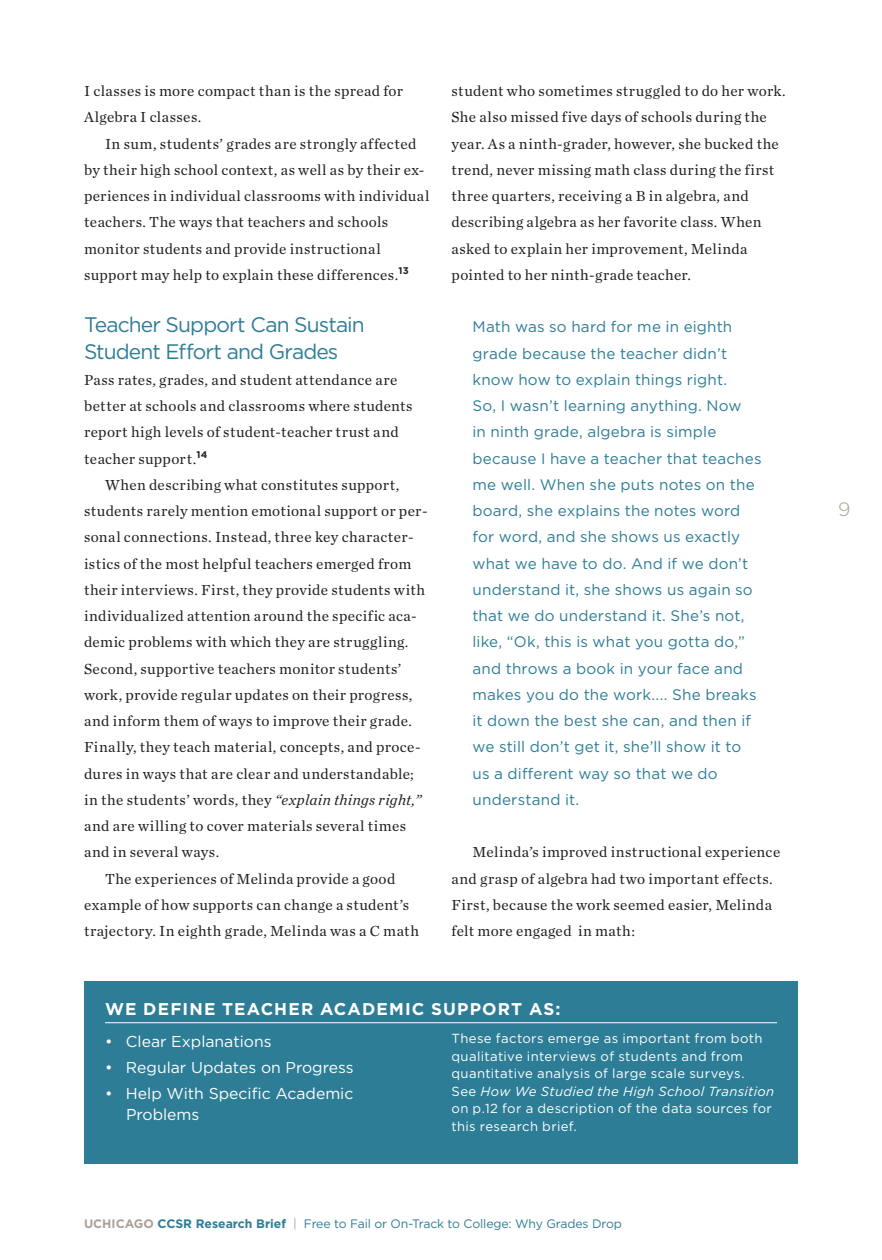
<style>
.page{position:relative;width:882px;height:1260px;background:#fff}
.page>*{position:absolute;margin:0;border:0;box-sizing:border-box;transform-origin:0 0}
.B_Head-Gotham{font:21px/26.2px "Gotham";letter-spacing:-.04em;color:#2d7d96}
.t1{font:300 19.25px "Gotham";color:#aba095}
.Chapter_Subhead{font:700 16.97px "Gotham";letter-spacing:.065em;color:#fff}
.Body_Bullet-Gotham{font:15.75px/21px "Gotham";color:#fff}
.Body_text_2-Chronicl{font:15.22px/26.2px "Chronicle Text G1";letter-spacing:.025em;color:#231f20}
.Case_Study_Pullout{font:15.22px/26.2px "Gotham";letter-spacing:.01em;color:#2d7d96}
.Body_Text_1-Chronicl{font:15.22px/26.2px "Chronicle Text G1";letter-spacing:.025em;color:#231f20}
.Box_Text_1{font:13.12px/17.5px "Gotham";letter-spacing:.025em;color:#fff}
.t2{font:12.25px "Gotham";letter-spacing:-.01em;color:#2d7d96}
.s1{font-style:italic}
.s2{font-weight:700;color:#aba095}
.s3{font-weight:700}
.s4{color:#aba095}
</style>
<div class="page">
<div style="left:84px;top:981px;width:714px;height:182px;background:#2d7d96"></div>
<hr style="left:105px;top:1022px;width:672px;height:1px;background:#fff">
<p class="Body_text_2-Chronicl" style="left:84px;top:77px;width:321px">I classes is more compact than is the spread for<br>Algebra I classes.</p>
<p class="Body_text_2-Chronicl" style="left:84px;top:130px;width:347px;text-indent:21px">In sum, students’ grades are strongly affected by their high school context, as well as by their ex&shy;periences in individual classrooms with individual teachers. The ways that teachers and schools monitor students and provide instructional support may help to explain these differences.<sup>13</sup></p>
<p class="B_Head-Gotham" style="left:84px;top:311px;width:282px">Teacher Support Can Sustain<br>Student Effort and Grades</p>
<p class="Body_Text_1-Chronicl" style="left:84px;top:366px;width:330px">Pass rates, grades, and student attendance are better at schools and classrooms where students report high levels of student-teacher trust and teacher support.<sup>14</sup></p>
<p class="Body_text_2-Chronicl" style="left:84px;top:471px;width:345px;text-indent:21px">When describing what constitutes support, students rarely mention emotional support or per&shy;sonal connections. Instead, three key character&shy;istics of the most helpful teachers emerged from their interviews. First, they provide students with individualized attention around the specific aca&shy;demic problems with which they are struggling.<br>Second, supportive teachers monitor students’ work, provide regular updates on their progress, and inform them of ways to improve their grade.<br>Finally, they teach material, concepts, and proce&shy;dures in ways that are clear and understandable; in the students’ words, they <span class="s1">“explain things right,” </span>and are willing to cover materials several times and in several ways.</p>
<p class="Body_text_2-Chronicl" style="left:84px;top:865px;width:337px;text-indent:21px">The experiences of Melinda provide a good example of how supports can change a student’s trajectory. In eighth grade, Melinda was a C math</p>
<p class="Body_text_2-Chronicl" style="left:452px;top:77px;width:336px">student who sometimes struggled to do her work.<br>She also missed five days of schools during the year. As a ninth-grader, however, she bucked the trend, never missing math class during the first three quarters, receiving a B in algebra, and describing algebra as her favorite class. When asked to explain her improvement, Melinda pointed to her ninth-grade teacher.</p>
<p class="Case_Study_Pullout" style="left:472px;top:314px;width:291px">Math was so hard for me in eighth grade because the teacher didn’t know how to explain things right.<br>So, I wasn’t learning anything. Now<br>in ninth grade, algebra is simple because I have a teacher that teaches me well. When she puts notes on the board, she explains the notes word for word, and she shows us exactly what we have to do. And if we don’t understand it, she shows us again so that we do understand it. She’s not, like, “Ok, this is what you gotta do,” and throws a book in your face and makes you do the work.... She breaks it down the best she can, and then if we still don’t get it, she’ll show it to us a different way so that we do understand it.</p>
<p class="Body_text_2-Chronicl" style="left:452px;top:838px;width:330px;text-indent:21px">Melinda’s improved instructional experience and grasp of algebra had two important effects.<br>First, because the work seemed easier, Melinda felt more engaged in math:</p>
<p class="Chapter_Subhead" style="left:105px;top:998px;width:457px">WE DEFINE TEACHER ACADEMIC SUPPORT AS:</p>
<p class="Body_Bullet-Gotham" style="left:105px;top:1030px;width:168px">• Clear Explanations</p>
<p class="Body_Bullet-Gotham" style="left:105px;top:1057px;width:250px">• Regular Updates on Progress</p>
<p class="Body_Bullet-Gotham" style="left:126px;top:1083px;width:229px;text-indent:-21px">• Help With Specific Academic<br>Problems</p>
<p class="Box_Text_1" style="left:452px;top:1030px;width:324px">These factors emerge as important from both qualitative interviews of students and from quantitative analysis of large scale surveys.<br>See <span class="s1">How We Studied the High School Transition </span>on p.12 for a description of the data sources for this research brief.</p>
<p class="t2" style="left:84px;top:1216px;width:540px"><span class="s2">UCHICAGO</span> <span class="s3">CCSR Research Brief</span> <span class="s4">|</span> Free to Fail or On-Track to College: Why Grades Drop</p>
<p class="t1" style="left:838px;top:497px;width:14px">9</p>
</div>
